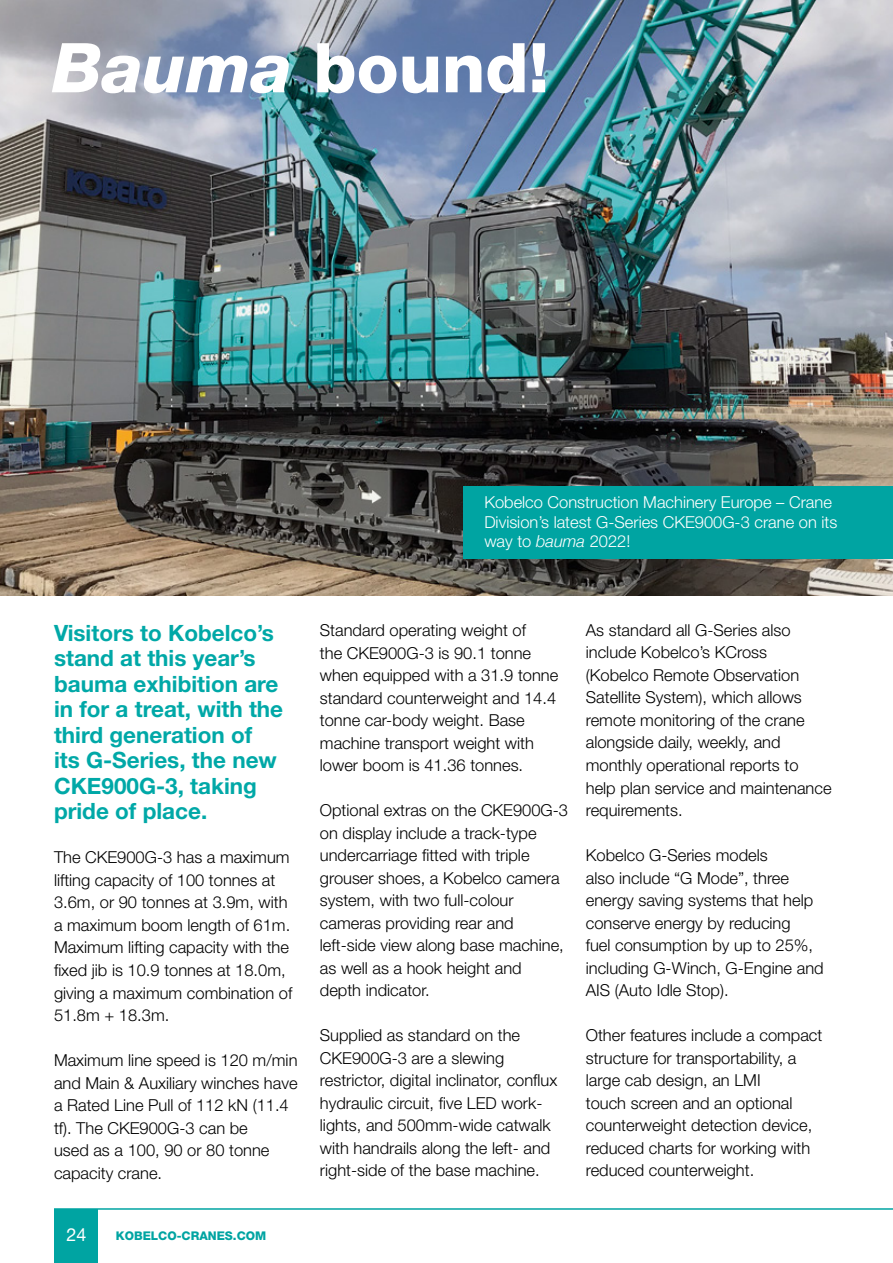
<style>
.page{position:relative;width:893px;height:1263px;background:#fff}
.page>*{position:absolute;margin:0;border:0;box-sizing:border-box;transform-origin:0 0}
.t1{font:800 68.7px "Helvetica Neue CE";color:#fff}
.t2{font:700 22.5px/25.5px "Helvetica Neue LT";color:#00a8a7}
.t3{font:18px "Helvetica Neue LT";color:#fff}
.t4{font:300 16.5px/22.5px "Helvetica Neue LT";color:#000}
.t5{font:300 16.5px/19.5px "Helvetica Neue LT";color:#fff}
.t6{font:800 12px "Helvetica Neue LT";color:#00a4a2}
.s1{font-style:italic}
.s2{font-family:"Helvetica Neue";font-style:italic}
</style>
<div class="page">
<div style="left:54px;top:1209px;width:44px;height:54px;background:#00a4a2"></div>
<hr style="left:54px;top:1208px;width:839px;height:2px;background:#00a4a2">
<img style="left:0;top:0;width:893px;height:595px">
<div style="left:463px;top:486px;width:430px;height:73px;background:#00a4a2"></div>
<svg style="left:892px;top:306px;width:1px;height:290px"></svg>
<h1 class="t1" style="left:52px;top:26px;width:498px"><span class="s1">Bauma</span> bound!</h1>
<p class="t5" style="left:484px;top:492px;width:354px">Kobelco Construction Machinery Europe – Crane<br>Division’s latest G-Series CKE900G-3 crane on its way to <span class="s2">bauma</span> 2022!</p>
<h2 class="t2" style="left:54px;top:619px;width:231px">Visitors to Kobelco’s stand at this year’s bauma exhibition are in for a treat, with the third generation of its G-Series, the new<br>CKE900G-3, taking pride of place.</h2>
<p class="t4" style="left:54px;top:846px;width:240px">The CKE900G-3 has a maximum lifting capacity of 100 tonnes at<br>3.6m, or 90 tonnes at 3.9m, with a maximum boom length of 61m.<br>Maximum lifting capacity with the fixed jib is 10.9 tonnes at 18.0m, giving a maximum combination of<br>51.8m + 18.3m.</p>
<p class="t4" style="left:54px;top:1048px;width:245px">Maximum line speed is 120 m/min and Main &amp; Auxiliary winches have a Rated Line Pull of 112 kN (11.4 tf). The CKE900G-3 can be<br>used as a 100, 90 or 80 tonne capacity crane.</p>
<p class="t3" style="left:67px;top:1224px;width:22px">24</p>
<p class="t6" style="left:116px;top:1228px;width:152px">KOBELCO-CRANES.COM</p>
<p class="t4" style="left:320px;top:618px;width:240px">Standard operating weight of<br>the CKE900G-3 is 90.1 tonne when equipped with a 31.9 tonne standard counterweight and 14.4 tonne car-body weight. Base machine transport weight with lower boom is 41.36 tonnes.</p>
<p class="t4" style="left:320px;top:799px;width:250px">Optional extras on the CKE900G-3 on display include a track-type undercarriage fitted with triple grouser shoes, a Kobelco camera system, with two full-colour cameras providing rear and left-side view along base machine, as well as a hook height and<br>depth indicator.</p>
<p class="t4" style="left:320px;top:1024px;width:239px">Supplied as standard on the<br>CKE900G-3 are a slewing restrictor, digital inclinator, conflux hydraulic circuit, five LED work&shy;lights, and 500mm-wide catwalk with handrails along the left- and right-side of the base machine.</p>
<p class="t4" style="left:586px;top:618px;width:247px">As standard all G-Series also include Kobelco’s KCross (Kobelco Remote Observation<br>Satellite System), which allows remote monitoring of the crane alongside daily, weekly, and monthly operational reports to help plan service and maintenance requirements.</p>
<p class="t4" style="left:586px;top:843px;width:239px">Kobelco G-Series models<br>also include “G Mode”, three energy saving systems that help conserve energy by reducing<br>fuel consumption by up to 25%, including G-Winch, G-Engine and<br>AIS (Auto Idle Stop).</p>
<p class="t4" style="left:586px;top:1023px;width:238px">Other features include a compact structure for transportability, a large cab design, an LMI<br>touch screen and an optional counterweight detection device, reduced charts for working with reduced counterweight.</p>
</div>
